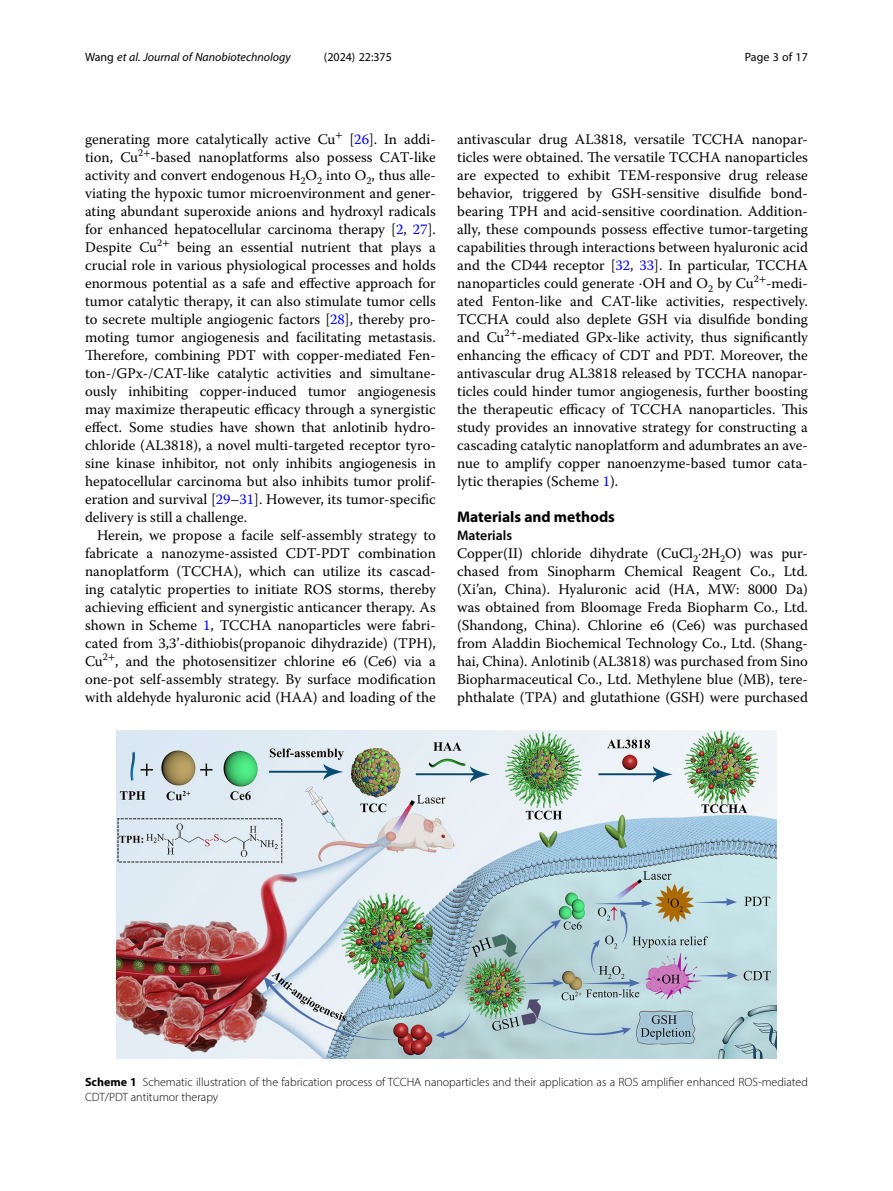
<style>
.page{position:relative;width:893px;height:1191px;background:#fff}
.page>*{position:absolute;margin:0;border:0;box-sizing:border-box;transform-origin:0 0}
.Head_1{font:700 15.45px "Myriad Pro";color:#000}
.Body_Text_Indent{font:14.7px/18px "Warnock Pro";color:#000;text-align:justify}
.Body_Text{font:14.7px/18px "Warnock Pro";color:#000;text-align:justify}
.Head_2_After_1{font:600 13.8px "Myriad Pro";color:#000}
.Figure_Caption{font:300 12px/15px "Myriad Pro";color:#000}
.t1{font:italic 12px "Myriad Pro";color:#000}
.t2{font:12px "Myriad Pro";color:#000}
.s1{font-style:normal}
.s2{color:#00f}
.s3{font-family:"STIX"}
.s4{font-weight:700}
</style>
<div class="page">
<img style="left:117px;top:730px;width:659px;height:329px">
<p class="t1" style="left:85px;top:50px;width:207px"><span class="s1">Wang</span> et al. Journal of Nanobiotechnology</p>
<p class="t2" style="left:324px;top:50px;width:70px">(2024) 22:375</p>
<p class="t2" style="left:745px;top:50px;width:65px">Page 3 of 17</p>
<p class="Body_Text_Indent" style="left:85px;top:130px;width:352px">generating more catalytically active Cu<sup>+</sup> [<span class="s2">26</span>]. In addi&shy;tion, Cu<sup>2</sup><sup>+</sup>-based nanoplatforms also possess CAT-like activity and convert endogenous H<sub>2</sub>O<sub>2</sub> into O<sub>2</sub>, thus alle&shy;viating the hypoxic tumor microenvironment and gener&shy;ating abundant superoxide anions and hydroxyl radicals for enhanced hepatocellular carcinoma therapy [<span class="s2">2</span>, <span class="s2">27</span>].<br>Despite Cu<sup>2</sup><sup>+</sup> being an essential nutrient that plays a crucial role in various physiological processes and holds enormous potential as a safe and effective approach for tumor catalytic therapy, it can also stimulate tumor cells to secrete multiple angiogenic factors [<span class="s2">28</span>], thereby pro&shy;moting tumor angiogenesis and facilitating metastasis.<br>Therefore, combining PDT with copper-mediated Fen&shy;ton-/GPx-/CAT-like catalytic activities and simultane&shy;ously inhibiting copper-induced tumor angiogenesis may maximize therapeutic efficacy through a synergistic effect. Some studies have shown that anlotinib hydro&shy;chloride (AL3818), a novel multi-targeted receptor tyro&shy;sine kinase inhibitor, not only inhibits angiogenesis in hepatocellular carcinoma but also inhibits tumor prolif&shy;eration and survival [<span class="s2">29</span>–<span class="s2">31</span>]. However, its tumor-specific delivery is still a challenge.</p>
<p class="Body_Text_Indent" style="left:85px;top:526px;width:352px;text-indent:12px">Herein, we propose a facile self-assembly strategy to fabricate a nanozyme-assisted CDT-PDT combination nanoplatform (TCCHA), which can utilize its cascad&shy;ing catalytic properties to initiate ROS storms, thereby achieving efficient and synergistic anticancer therapy. As shown in Scheme <span class="s2">1</span>, TCCHA nanoparticles were fabri&shy;cated from 3,3’-dithiobis(propanoic dihydrazide) (TPH), Cu<sup>2</sup><sup>+</sup>, and the photosensitizer chlorine e6 (Ce6) via a one-pot self-assembly strategy. By surface modification with aldehyde hyaluronic acid (HAA) and loading of the</p>
<p class="Body_Text_Indent" style="left:457px;top:130px;width:352px">antivascular drug AL3818, versatile TCCHA nanopar&shy;ticles were obtained. The versatile TCCHA nanoparticles are expected to exhibit TEM-responsive drug release behavior, triggered by GSH-sensitive disulfide bond&shy;bearing TPH and acid-sensitive coordination. Addition&shy;ally, these compounds possess effective tumor-targeting capabilities through interactions between hyaluronic acid and the CD44 receptor [<span class="s2">32</span>, <span class="s2">33</span>]. In particular, TCCHA nanoparticles could generate <span class="s3">⋅</span>OH and O<sub>2</sub> by Cu<sup>2</sup><sup>+</sup>-medi&shy;ated Fenton-like and CAT-like activities, respectively.<br>TCCHA could also deplete GSH via disulfide bonding and Cu<sup>2</sup><sup>+</sup>-mediated GPx-like activity, thus significantly enhancing the efficacy of CDT and PDT. Moreover, the antivascular drug AL3818 released by TCCHA nanopar&shy;ticles could hinder tumor angiogenesis, further boosting the therapeutic efficacy of TCCHA nanoparticles. This study provides an innovative strategy for constructing a cascading catalytic nanoplatform and adumbrates an ave&shy;nue to amplify copper nanoenzyme-based tumor cata&shy;lytic therapies (Scheme <span class="s2">1</span>).</p>
<p class="Head_1" style="left:457px;top:507px;width:159px">Materials and methods</p>
<p class="Head_2_After_1" style="left:457px;top:527px;width:57px">Materials</p>
<p class="Body_Text" style="left:457px;top:544px;width:352px">Copper(II) chloride dihydrate (CuCl<sub>2</sub>·2H<sub>2</sub>O) was pur&shy;chased from Sinopharm Chemical Reagent Co., Ltd. (Xi’an, China). Hyaluronic acid (HA, MW: 8000 Da) was obtained from Bloomage Freda Biopharm Co., Ltd. (Shandong, China). Chlorine e6 (Ce6) was purchased from Aladdin Biochemical Technology Co., Ltd. (Shang&shy;hai, China). Anlotinib (AL3818) was purchased from Sino Biopharmaceutical Co., Ltd. Methylene blue (MB), tere&shy;phthalate (TPA) and glutathione (GSH) were purchased</p>
<p class="Figure_Caption" style="left:85px;top:1074px;width:724px"><span class="s4">Scheme 1</span> Schematic illustration of the fabrication process of TCCHA nanoparticles and their application as a ROS amplifier enhanced ROS-mediated<br>CDT/PDT antitumor therapy</p>
</div>
